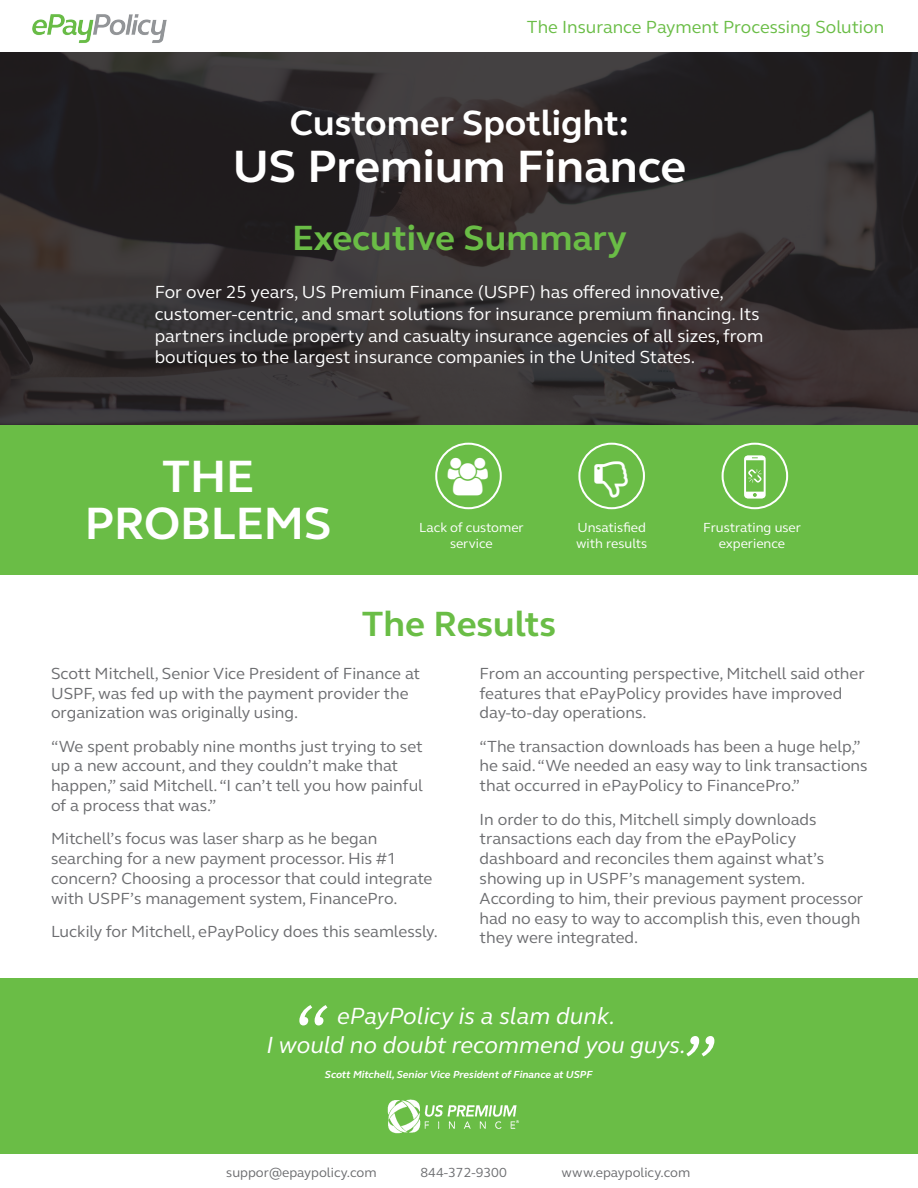
<style>
.page{position:relative;width:918px;height:1188px;background:#fff}
.page>*{position:absolute;margin:0;border:0;box-sizing:border-box;transform-origin:0 0}
.t1{font:italic 78px "FS Elliot Pro";color:#fff}
.t2{font:700 46.5px/46.5px "FS Elliot Pro";color:#fff;text-align:center}
.t3{font:700 36px "FS Elliot Pro";color:#6abd46}
.t4{font:700 36px "FS Elliot Pro";color:#fff}
.t5{font:italic 24px/28.8px "FS Elliot Pro";color:#fff;text-align:center}
.t6{font:18px/21.6px "FS Elliot Pro";color:#fff}
.t7{font:18px "FS Elliot Pro";color:#6abd46}
.t8{font:16.5px/19.8px "FS Elliot Pro";color:#6c6d70}
.t9{font:13.5px/16.2px "FS Elliot Pro";color:#fff;text-align:center}
.t10{font:13.5px "FS Elliot Pro";color:#6c6d70}
.t11{font:italic 700 10.5px "FS Elliot Pro";color:#fff}
</style>
<div class="page">
<div style="left:0;top:978px;width:918px;height:176px;background:#6abd46"></div>
<svg style="left:0;top:52px;width:918px;height:373px;background:#322e2f"></svg>
<img style="left:27px;top:14px;width:144px;height:43px">
<div style="left:0;top:425px;width:918px;height:150px;background:#6abd46"></div>
<div style="left:435px;top:443px;width:67px;height:66px;border:2px solid #fff;border-radius:50%"></div>
<img style="left:388px;top:1100px;width:131px;height:33px">
<div style="left:578px;top:443px;width:67px;height:66px;border:2px solid #fff;border-radius:50%"></div>
<div style="left:722px;top:443px;width:66px;height:66px;border:2px solid #fff;border-radius:50%"></div>
<svg style="left:744px;top:455px;width:22px;height:44px"></svg>
<p class="t7" style="left:527px;top:15px;width:359px">The Insurance Payment Processing Solution</p>
<h3 class="t4" style="left:290px;top:99px;width:341px">Customer Spotlight:</h3>
<h2 class="t2" style="left:233px;top:142px;width:455px">US Premium Finance</h2>
<h3 class="t3" style="left:292px;top:213px;width:336px">Executive Summary</h3>
<p class="t6" style="left:155px;top:281px;width:610px">For over 25 years, US Premium Finance (USPF) has offered innovative, customer-centric, and smart solutions for insurance premium financing. Its partners include property and casualty insurance agencies of all sizes, from boutiques to the largest insurance companies in the United States.</p>
<h2 class="t2" style="left:85px;top:452px;width:248px">THE<br>PROBLEMS</h2>
<p class="t9" style="left:419px;top:519px;width:106px">Lack of customer service</p>
<p class="t9" style="left:576px;top:519px;width:73px;text-align:left">Unsatisfied with results</p>
<p class="t9" style="left:703px;top:519px;width:99px">Frustrating user experience</p>
<h3 class="t3" style="left:362px;top:599px;width:196px">The Results</h3>
<p class="t8" style="left:51px;top:663px;width:371px">Scott Mitchell, Senior Vice President of Finance at<br>USPF, was fed up with the payment provider the organization was originally using.</p>
<p class="t8" style="left:51px;top:736px;width:374px">“We spent probably nine months just trying to set up a new account, and they couldn’t make that happen,” said Mitchell. “I can’t tell you how painful of a process that was.”</p>
<p class="t8" style="left:51px;top:828px;width:383px">Mitchell’s focus was laser sharp as he began searching for a new payment processor. His #1 concern? Choosing a processor that could integrate with USPF’s management system, FinancePro.</p>
<p class="t8" style="left:51px;top:921px;width:388px">Luckily for Mitchell, ePayPolicy does this seamlessly.</p>
<p class="t8" style="left:480px;top:663px;width:387px">From an accounting perspective, Mitchell said other features that ePayPolicy provides have improved day-to-day operations.</p>
<p class="t8" style="left:480px;top:736px;width:390px">“The transaction downloads has been a huge help,” he said. “We needed an easy way to link transactions that occurred in ePayPolicy to FinancePro.”</p>
<p class="t8" style="left:480px;top:809px;width:385px">In order to do this, Mitchell simply downloads transactions each day from the ePayPolicy dashboard and reconciles them against what’s showing up in USPF’s management system.<br>According to him, their previous payment processor had no easy to way to accomplish this, even though they were integrated.</p>
<h1 class="t1" style="left:291px;top:980px;width:36px">“</h1>
<h3 class="t5" style="left:266px;top:1001px;width:421px">ePayPolicy is a slam dunk.<br>I would no doubt recommend you guys.</h3>
<h1 class="t1" style="left:680px;top:1011px;width:36px">”</h1>
<p class="t11" style="left:325px;top:1068px;width:269px">Scott Mitchell, Senior Vice President of Finance at USPF</p>
<p class="t10" style="left:226px;top:1163px;width:152px">suppor@epaypolicy.com</p>
<p class="t10" style="left:420px;top:1163px;width:88px">844-372-9300</p>
<p class="t10" style="left:562px;top:1163px;width:130px">www.epaypolicy.com</p>
</div>
